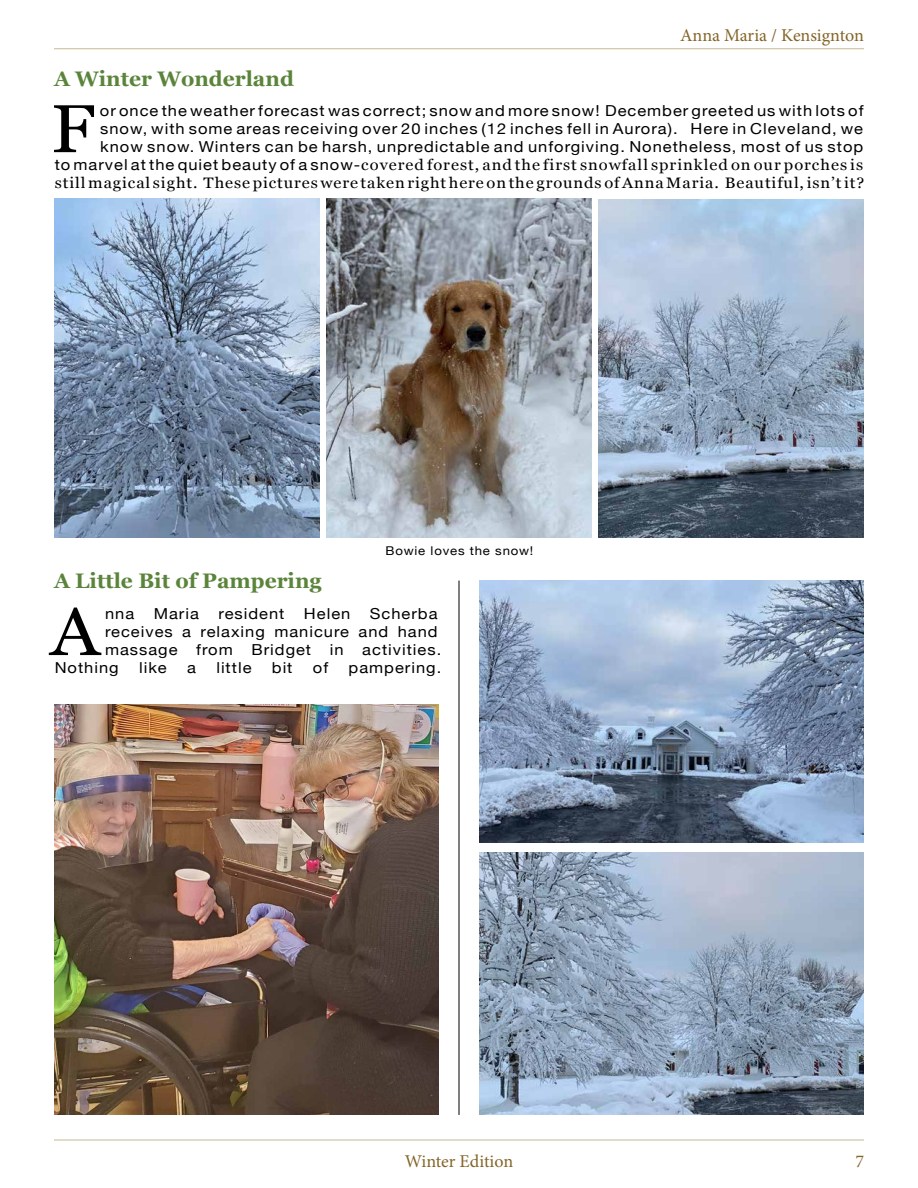
<style>
.page{position:relative;width:918px;height:1188px;background:#fff}
.page>*{position:absolute;margin:0;border:0;box-sizing:border-box;transform-origin:0 0}
.t1{font:67.65px "Georgia";color:#000;scale:1.09 1}
.t2{font:700 21px "Georgia";color:#5b843b}
.t3{font:18px "Minion Pro";letter-spacing:-.005em;color:#836528}
.t4{font:15.15px/18px "Helvetica Neue";letter-spacing:.06em;color:#000;text-align:justify;scale:1.09 1}
.t5{font:15.15px/18px "Georgia";letter-spacing:.055em;color:#000;scale:1.09 1}
.t6{font:12.15px "Helvetica Neue";letter-spacing:.06em;color:#000;scale:1.09 1}
.s1{font-family:"Helvetica Neue"}
</style>
<div class="page">
<hr style="left:54px;top:48px;width:810px;height:1px;background:#c7b994">
<hr style="left:54px;top:1140px;width:810px;height:1px;background:#c7b994">
<img style="left:54px;top:199px;width:266px;height:339px">
<img style="left:326px;top:199px;width:266px;height:339px">
<img style="left:598px;top:199px;width:266px;height:339px">
<img style="left:54px;top:704px;width:384px;height:411px">
<img style="left:480px;top:853px;width:384px;height:262px">
<img style="left:480px;top:581px;width:384px;height:262px">
<hr style="left:459px;top:581px;width:1px;height:534px;background:#000">
<p class="t3" style="left:680px;top:23px;width:185px">Anna Maria / Kensignton</p>
<h2 class="t2" style="left:54px;top:63px;width:241px">A Winter Wonderland</h2>
<h1 class="t1" style="left:51px;top:79px;width:42px">F</h1>
<p class="t4" style="left:100px;top:103px;width:702px">or once the weather forecast was correct; snow and more snow! December greeted us with lots of snow, with some areas receiving over 20 inches (12 inches fell in Aurora). Here in Cleveland, we know snow. Winters can be harsh, unpredictable and unforgiving. Nonetheless, most of us stop</p>
<p class="t5" style="left:55px;top:155px;width:744px"><span class="s1">to marvel at the quiet beauty of a snow-</span>covered forest, and the first snowfall sprinkled on our porches is still magical sight. These pictures were taken right here on the grounds of Anna Maria. Beautiful, isn’t it?</p>
<p class="t6" style="left:386px;top:542px;width:137px">Bowie loves the snow!</p>
<h2 class="t2" style="left:54px;top:565px;width:269px">A Little Bit of Pampering</h2>
<h1 class="t1" style="left:50px;top:582px;width:47px">A</h1>
<p class="t4" style="left:105px;top:606px;width:28px">nna</p>
<p class="t4" style="left:154px;top:606px;width:43px">Maria</p>
<p class="t4" style="left:218px;top:606px;width:62px">resident</p>
<p class="t4" style="left:304px;top:606px;width:44px">Helen</p>
<p class="t4" style="left:370px;top:606px;width:64px">Scherba</p>
<p class="t4" style="left:105px;top:624px;width:307px">receives a relaxing manicure and hand</p>
<p class="t4" style="left:105px;top:642px;width:310px">massage from Bridget in activities.</p>
<p class="t4" style="left:55px;top:660px;width:60px">Nothing</p>
<p class="t4" style="left:139px;top:660px;width:27px">like</p>
<p class="t4" style="left:187px;top:660px;width:10px">a</p>
<p class="t4" style="left:216px;top:660px;width:34px">little</p>
<p class="t4" style="left:272px;top:660px;width:20px">bit</p>
<p class="t4" style="left:313px;top:660px;width:16px">of</p>
<p class="t4" style="left:349px;top:660px;width:87px">pampering.</p>
<p class="t3" style="left:405px;top:1149px;width:110px">Winter Edition</p>
<p class="t3" style="left:855px;top:1149px;width:10px">7</p>
</div>
